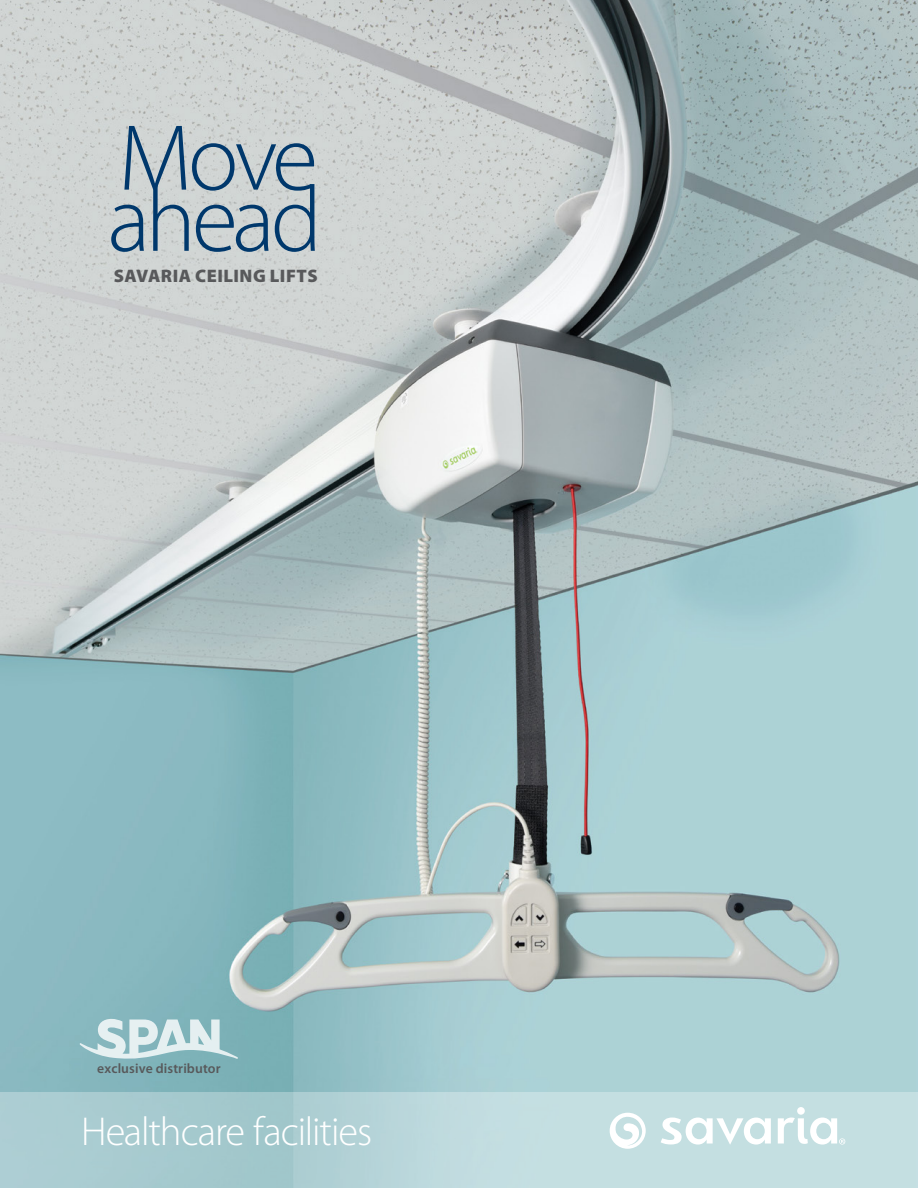
<style>
.page{position:relative;width:918px;height:1188px;background:#fff}
.page>*{position:absolute;margin:0;border:0;box-sizing:border-box;transform-origin:0 0}
.t1{font:300 94.5px "Myriad Pro";color:#00386c}
.t2{font:300 94.05px "Myriad Pro";letter-spacing:-.045em;color:#00386c}
.t3{font:300 40.5px "Myriad Pro";letter-spacing:-.025em;color:#fff}
.t4{font:900 18.15px "Myriad Pro";letter-spacing:.025em;color:#58595b}
.t5{font:600 13.65px "Myriad Pro";letter-spacing:.01em;color:#58595b}
</style>
<div class="page">
<img style="left:0;top:0;width:918px;height:1092px">
<svg style="left:0;top:1092px;width:918px;height:96px;background:#b6d5d9"></svg>
<svg style="left:661px;top:1118px;width:110px;height:27px"></svg>
<svg style="left:610px;top:1113px;width:36px;height:36px"></svg>
<svg style="left:778px;top:1107px;width:67px;height:38px"></svg>
<svg style="left:80px;top:1019px;width:158px;height:41px;background:#b0d0d4"></svg>
<h1 class="t1" style="left:118px;top:101px;width:201px">Move</h1>
<h2 class="t2" style="left:108px;top:163px;width:216px">ahead</h2>
<p class="t4" style="left:114px;top:264px;width:205px">SAVARIA CEILING LIFTS</p>
<p class="t5" style="left:97px;top:1060px;width:125px">exclusive distributor</p>
<p class="t3" style="left:81px;top:1107px;width:293px">Healthcare facilities</p>
</div>
